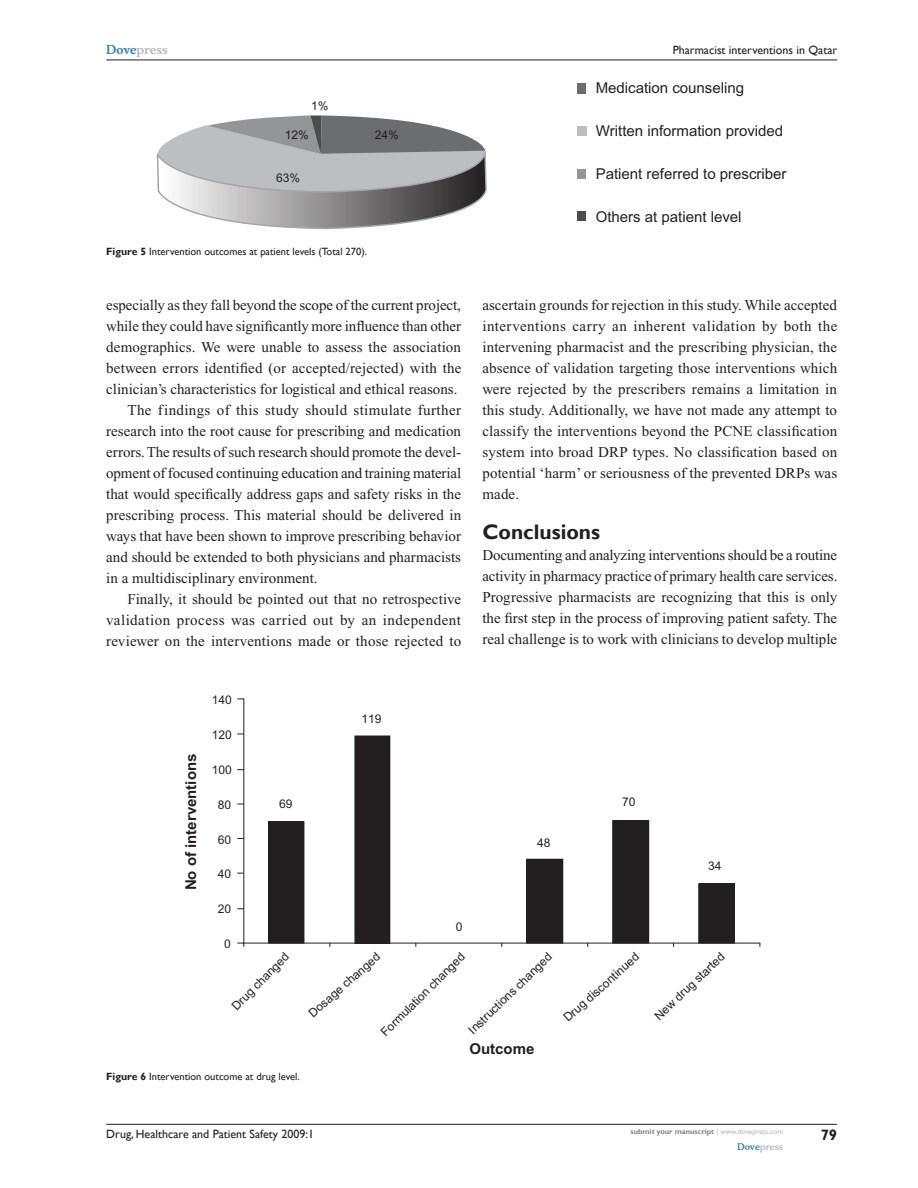
<style>
.page{position:relative;width:918px;height:1188px;background:#fff}
.page>*{position:absolute;margin:0;border:0;box-sizing:border-box;transform-origin:0 0}
.t1{font:700 21px "Gill Sans";color:#231f20}
.t2{font:15px/21px "Times New Roman";color:#231f20;text-align:justify}
.t3{font:15px "Arial";color:#231f20}
.t4{font:15px "Times New Roman";letter-spacing:.03em;color:#231f20}
.t5{font:15px "Times New Roman";letter-spacing:.025em;color:#231f20}
.t6{font:700 15px "Arial";color:#231f20}
.t7{font:700 15px "Gill Sans";color:#231f20}
.t8{font:12px "Arial";color:#231f20}
.t9{font:12px "Gill Sans";color:#231f20}
.t10{font:700 12px "Musee";color:#b8b9bc}
.t11{font:10.5px "Gill Sans";color:#231f20}
.t12{font:700 9px "Musee";color:#b8b9bc}
.t13{font:700 7.5px "Gill Sans";color:#808285}
.s1{color:#3485ae}
.s2{font-weight:700}
.s3{font-weight:400;color:#b8b9bc}
</style>
<div class="page">
<hr style="left:106px;top:1124px;width:731px;height:1px;background:#231f20">
<hr style="left:106px;top:60px;width:731px;height:1px;background:#231f20">
<div style="left:578px;top:83px;width:8px;height:11px;background:#6c6d70"></div>
<div style="left:577px;top:126px;width:9px;height:9px;background:#bdbec1"></div>
<div style="left:577px;top:169px;width:9px;height:9px;background:#939598"></div>
<div style="left:577px;top:211px;width:9px;height:10px;background:#4b4c4d"></div>
<svg style="left:157px;top:115px;width:330px;height:114px"></svg>
<svg style="left:237px;top:698px;width:523px;height:249px"></svg>
<p class="t10" style="left:106px;top:43px;width:63px"><span class="s1">Dove</span>press</p>
<p class="t9" style="left:673px;top:43px;width:166px">Pharmacist interventions in Qatar</p>
<p class="t8" style="left:311px;top:99px;width:19px">1%</p>
<p class="t8" style="left:285px;top:128px;width:26px">12%</p>
<p class="t8" style="left:375px;top:128px;width:26px">24%</p>
<p class="t8" style="left:276px;top:171px;width:26px">63%</p>
<p class="t11" style="left:106px;top:245px;width:262px"><span class="s2">Figure 5</span> Intervention outcomes at patient levels (Total 270).</p>
<p class="t2" style="left:106px;top:295px;width:356px">especially as they fall beyond the scope of the current project,</p>
<p class="t2" style="left:106px;top:316px;width:356px">while they could have significantly more influence than other</p>
<p class="t2" style="left:106px;top:337px;width:356px">demographics. We were unable to assess the association</p>
<p class="t2" style="left:106px;top:358px;width:357px">between errors identified (or accepted/rejected) with the</p>
<p class="t2" style="left:106px;top:379px;width:353px">clinician’s characteristics for logistical and ethical reasons.</p>
<p class="t5" style="left:128px;top:402px;width:335px">The findings of this study should stimulate further</p>
<p class="t2" style="left:106px;top:421px;width:356px">research into the root cause for prescribing and medication</p>
<p class="t2" style="left:106px;top:442px;width:356px">errors. The results of such research should promote the devel-</p>
<p class="t2" style="left:106px;top:463px;width:356px">opment of focused continuing education and training material</p>
<p class="t2" style="left:106px;top:484px;width:356px">that would specifically address gaps and safety risks in the</p>
<p class="t2" style="left:106px;top:505px;width:357px">prescribing process. This material should be delivered in</p>
<p class="t2" style="left:106px;top:526px;width:356px">ways that have been shown to improve prescribing behavior</p>
<p class="t2" style="left:106px;top:547px;width:356px">and should be extended to both physicians and pharmacists</p>
<p class="t2" style="left:106px;top:568px;width:213px">in a multidisciplinary environment.</p>
<p class="t2" style="left:128px;top:589px;width:335px">Finally, it should be pointed out that no retrospective</p>
<p class="t4" style="left:106px;top:612px;width:356px">validation process was carried out by an independent</p>
<p class="t2" style="left:106px;top:631px;width:357px">reviewer on the interventions made or those rejected to</p>
<p class="t6" style="left:182px;top:890px;width:138px;rotate:-90deg">No of interventions</p>
<p class="t8" style="left:212px;top:693px;width:22px">140</p>
<p class="t8" style="left:212px;top:728px;width:22px">120</p>
<p class="t8" style="left:212px;top:763px;width:22px">100</p>
<p class="t8" style="left:218px;top:798px;width:15px">80</p>
<p class="t8" style="left:218px;top:832px;width:15px">60</p>
<p class="t8" style="left:218px;top:867px;width:15px">40</p>
<p class="t8" style="left:218px;top:902px;width:15px">20</p>
<p class="t8" style="left:224px;top:937px;width:8px">0</p>
<p class="t8" style="left:279px;top:797px;width:15px">69</p>
<p class="t8" style="left:361px;top:712px;width:22px">119</p>
<p class="t8" style="left:456px;top:920px;width:8px">0</p>
<p class="t3" style="left:596px;top:80px;width:150px">Medication counseling</p>
<p class="t3" style="left:596px;top:122px;width:189px">Written information provided</p>
<p class="t3" style="left:596px;top:165px;width:192px">Patient referred to prescriber</p>
<p class="t3" style="left:596px;top:208px;width:147px">Others at patient level</p>
<p class="t2" style="left:482px;top:295px;width:356px">ascertain grounds for rejection in this study. While accepted interventions carry an inherent validation by both the intervening pharmacist and the prescribing physician, the absence of validation targeting those interventions which were rejected by the prescribers remains a limitation in this study. Additionally, we have not made any attempt to classify the interventions beyond the PCNE classification system into broad DRP types. No classification based on potential ‘harm’ or seriousness of the prevented DRPs was made.</p>
<h1 class="t1" style="left:482px;top:519px;width:119px">Conclusions</h1>
<p class="t2" style="left:482px;top:544px;width:357px">Documenting and analyzing interventions should be a routine activity in pharmacy practice of primary health care services.<br>Progressive pharmacists are recognizing that this is only the first step in the process of improving patient safety. The real challenge is to work with clinicians to develop multiple</p>
<p class="t8" style="left:537px;top:836px;width:15px">48</p>
<p class="t8" style="left:622px;top:795px;width:15px">70</p>
<p class="t8" style="left:708px;top:859px;width:15px">34</p>
<p class="t8" style="left:229px;top:1003px;width:77px;rotate:-45deg">Drug changed</p>
<p class="t8" style="left:306px;top:1009px;width:92px;rotate:-41deg">Dosage changed</p>
<p class="t8" style="left:378px;top:1029px;width:114px;rotate:-45deg">Formulation changed</p>
<p class="t8" style="left:466px;top:1027px;width:112px;rotate:-44deg">Instructions changed</p>
<p class="t8" style="left:561px;top:1014px;width:98px;rotate:-42deg">Drug discontinued</p>
<p class="t8" style="left:652px;top:1013px;width:93px;rotate:-44deg">New drug started</p>
<p class="t6" style="left:469px;top:1040px;width:67px">Outcome</p>
<p class="t11" style="left:106px;top:1070px;width:195px"><span class="s2">Figure 6</span> Intervention outcome at drug level.</p>
<p class="t9" style="left:106px;top:1127px;width:209px">Drug, Healthcare and Patient Safety 2009:1</p>
<p class="t7" style="left:821px;top:1126px;width:18px">79</p>
<p class="t13" style="left:631px;top:1127px;width:154px">submit your manuscript <span class="s3">| www.dovepress.com</span></p>
<p class="t12" style="left:737px;top:1141px;width:48px"><span class="s1">Dove</span>press</p>
</div>
